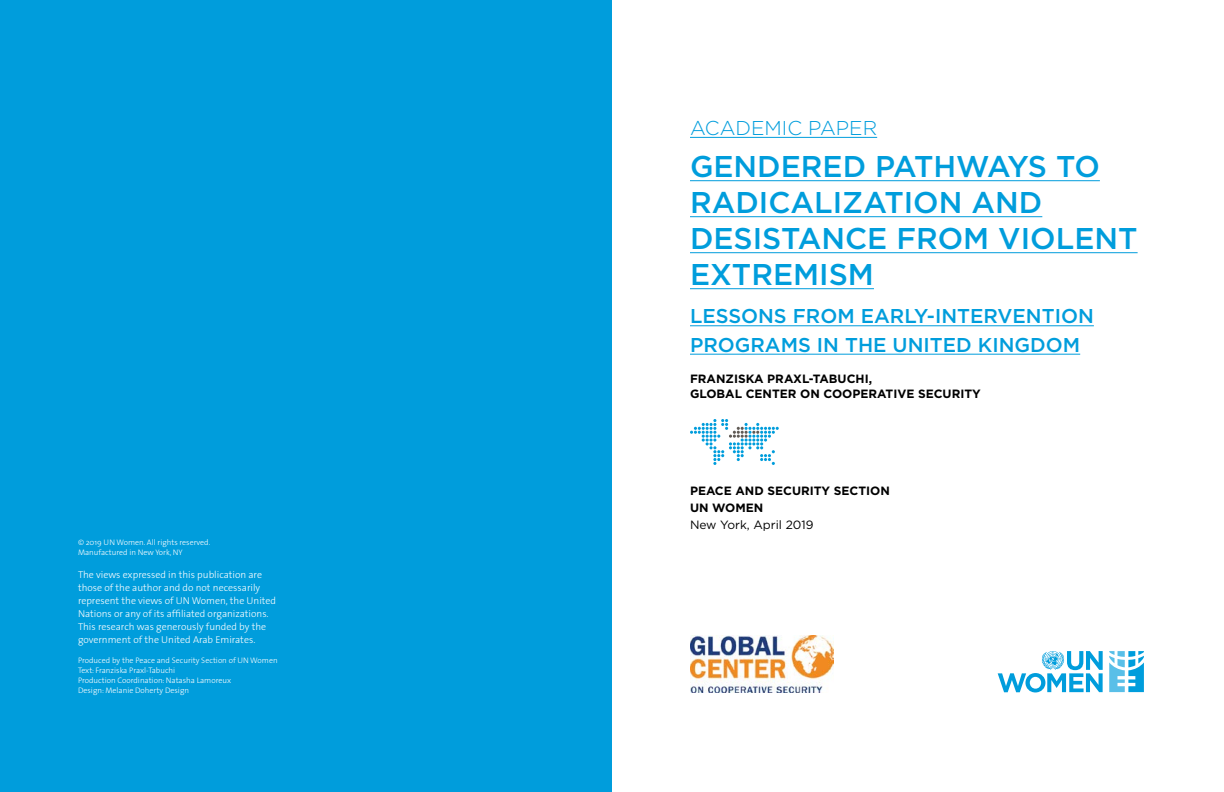
<style>
.page{position:relative;width:1224px;height:792px;background:#fff}
.page>*{position:absolute;margin:0;border:0;box-sizing:border-box;transform-origin:0 0}
.t1{font:500 30px/36px "Gotham";color:#009ddc}
.t2{font:500 20px/28.4px "Gotham";color:#009ddc}
.t3{font:300 20px "Gotham";color:#009ddc}
.t4{font:700 12px/15px "Gotham";color:#000}
.t5{font:12px "Gotham";color:#000}
.t6{font:300 10px/13px "The Sans";color:#fff}
.t7{font:300 8px/10px "The Sans";color:#fff}
</style>
<div class="page">
<div style="left:0;top:0;width:612px;height:792px;background:#009ddc"></div>
<hr style="left:690px;top:137px;width:187px;height:1px;background:#009ddc">
<hr style="left:690px;top:180px;width:410px;height:1px;background:#009ddc">
<hr style="left:690px;top:216px;width:352px;height:1px;background:#009ddc">
<hr style="left:690px;top:252px;width:448px;height:1px;background:#009ddc">
<hr style="left:690px;top:288px;width:184px;height:1px;background:#009ddc">
<hr style="left:690px;top:325px;width:404px;height:1px;background:#009ddc">
<hr style="left:690px;top:354px;width:390px;height:1px;background:#009ddc">
<svg style="left:998px;top:651px;width:105px;height:41px"></svg>
<svg style="left:1109px;top:651px;width:35px;height:41px"></svg>
<svg style="left:690px;top:419px;width:89px;height:46px"></svg>
<img style="left:690px;top:636px;width:144px;height:57px">
<p class="t7" style="left:78px;top:537px;width:134px">© 2019 UN Women. All rights reserved.<br>Manufactured in New York, NY</p>
<p class="t6" style="left:78px;top:568px;width:200px">The views expressed in this publication are those of the author and do not necessarily represent the views of UN Women, the United Nations or any of its affiliated organizations.<br>This research was generously funded by the government of the United Arab Emirates.</p>
<p class="t7" style="left:78px;top:655px;width:201px">Produced by the Peace and Security Section of UN Women Text: Franziska Praxl-Tabuchi<br>Production Coordination: Natasha Lamoreux<br>Design: Melanie Doherty Design</p>
<h2 class="t3" style="left:690px;top:117px;width:189px">ACADEMIC PAPER</h2>
<h1 class="t1" style="left:690px;top:147px;width:449px">GENDERED PATHWAYS TO<br>RADICALIZATION AND<br>DESISTANCE FROM VIOLENT<br>EXTREMISM</h1>
<h2 class="t2" style="left:690px;top:301px;width:405px">LESSONS FROM EARLY-INTERVENTION<br>PROGRAMS IN THE UNITED KINGDOM</h2>
<p class="t4" style="left:690px;top:370px;width:292px">FRANZISKA PRAXL-TABUCHI,<br>GLOBAL CENTER ON COOPERATIVE SECURITY</p>
<p class="t4" style="left:690px;top:481px;width:201px;line-height:17px">PEACE AND SECURITY SECTION<br>UN WOMEN</p>
<p class="t5" style="left:690px;top:518px;width:125px">New York, April 2019</p>
</div>
